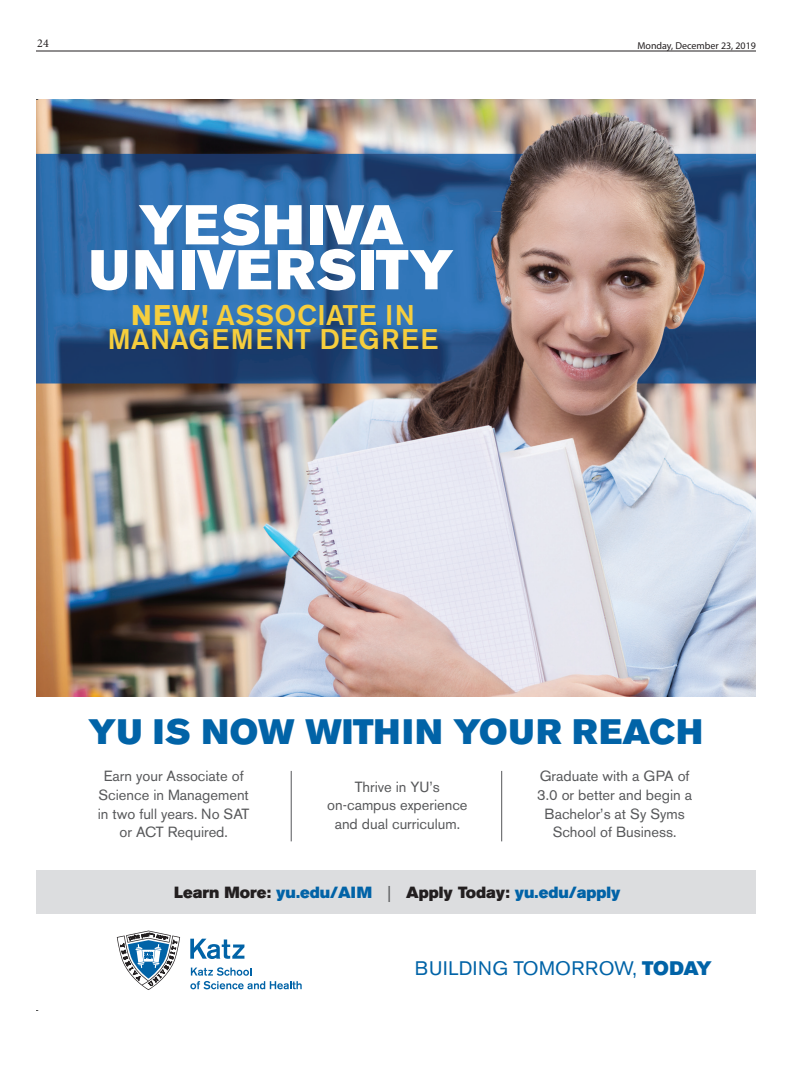
<style>
.page{position:relative;width:792px;height:1080px;background:#fff}
.page>*{position:absolute;margin:0;border:0;box-sizing:border-box;transform-origin:0 0}
.t1{font:55.5px/44.9px "Akzidenz Grotesk BE Super";letter-spacing:.02em;color:#fff;text-align:center}
.t2{font:35.1px "Akzidenz Grotesk BE Super";letter-spacing:.02em;color:#0163a7}
.t3{font:500 28.4px/24.8px "Akzidenz Grotesk Std";letter-spacing:.015em;color:#f6ce3d;text-align:center}
.t4{font:19.5px "Akzidenz Grotesk BE";letter-spacing:.02em;color:#0163a7}
.t5{font:16.1px "Akzidenz Grotesk BE Super";color:#0163a7}
.t6{font:14.6px/18.6px "Akzidenz Grotesk BE";color:#57585a;text-align:center}
.t7{font:12px "Minion Pro";color:#231f20}
.t8{font:10px "Myriad Pro";color:#231f20}
.s1{font-weight:700}
.s2{color:#231f20}
.s3{font-family:"Akzidenz Grotesk BE";color:#57585a}
.s4{font-family:"Akzidenz Grotesk BE Super"}
</style>
<div class="page">
<hr style="left:36px;top:50px;width:720px;height:2px;background:#231f20">
<div style="left:36px;top:870px;width:720px;height:44px;background:#dcdddf"></div>
<img style="left:36px;top:99px;width:720px;height:598px">
<svg style="left:117px;top:931px;width:63px;height:59px"></svg>
<svg style="left:190px;top:939px;width:54px;height:20px"></svg>
<svg style="left:190px;top:967px;width:112px;height:22px"></svg>
<hr style="left:291px;top:771px;width:1px;height:70px;background:#6c6d70">
<hr style="left:501px;top:771px;width:1px;height:70px;background:#6c6d70">
<p class="t7" style="left:37px;top:35px;width:13px">24</p>
<p class="t8" style="left:637px;top:39px;width:120px">Monday, December 23, 2019</p>
<p class="t1" style="left:89px;top:203px;width:366px">YESHIVA<br>UNIVERSITY</p>
<p class="t3" style="left:108px;top:302px;width:332px"><span class="s1">NEW!</span> ASSOCIATE IN<br>MANAGEMENT DEGREE</p>
<p class="t2" style="left:89px;top:711px;width:616px">YU IS NOW WITHIN YOUR REACH</p>
<p class="t6" style="left:98px;top:767px;width:153px">Earn your Associate of<br>Science in Management in two full years. No SAT or ACT Required.</p>
<p class="t6" style="left:327px;top:777px;width:142px">Thrive in YU’s on-campus experience and dual curriculum.</p>
<p class="t6" style="left:537px;top:767px;width:156px">Graduate with a GPA of<br>3.0 or better and begin a<br>Bachelor’s at Sy Syms<br>School of Business.</p>
<p class="t5" style="left:174px;top:883px;width:448px"><span class="s2">Learn More:</span> yu.edu/AIM <span class="s3">|</span> <span class="s2">Apply Today:</span> yu.edu/apply</p>
<p class="t4" style="left:415px;top:957px;width:299px">BUILDING TOMORROW, <span class="s4">TODAY</span></p>
</div>
